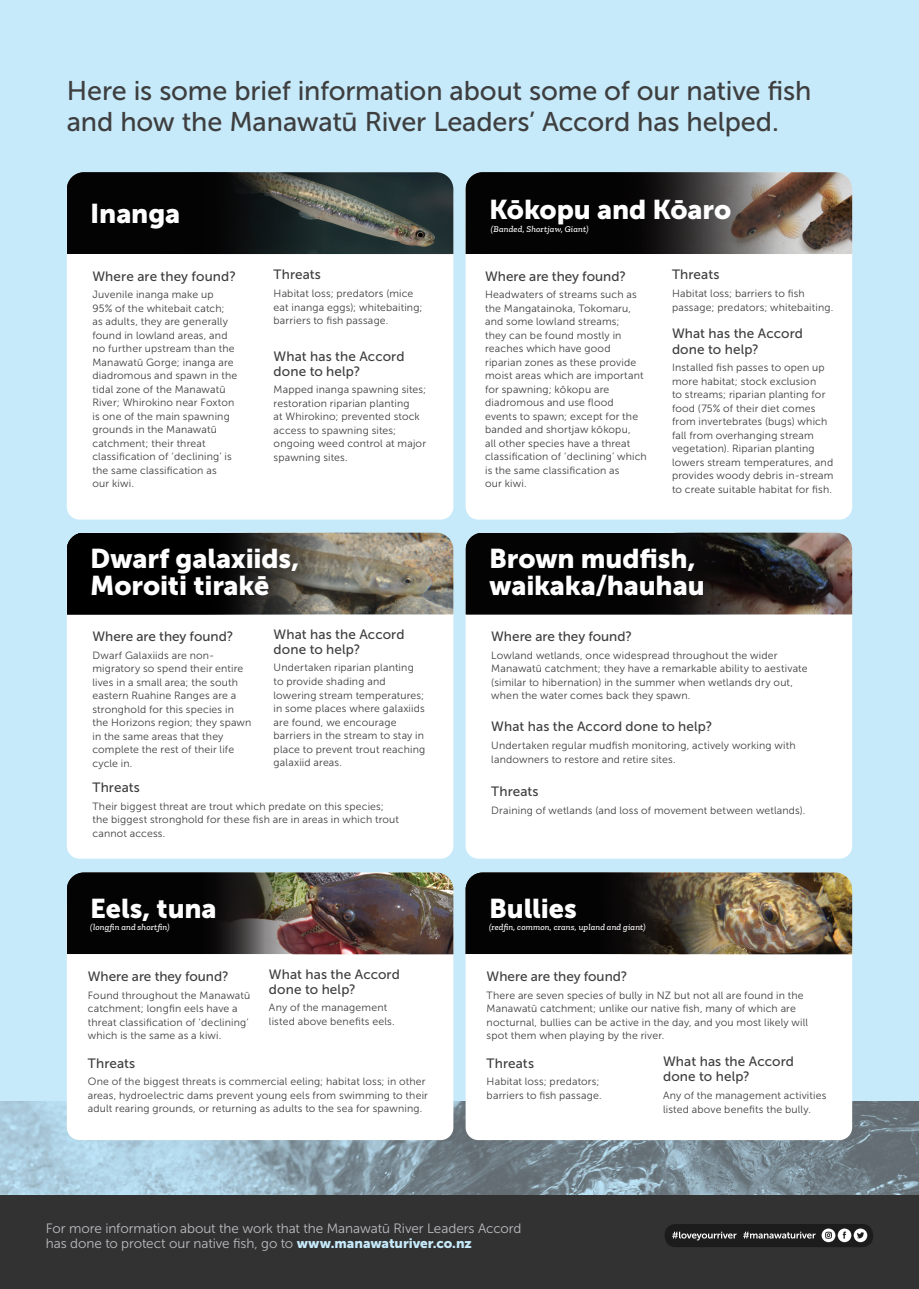
<style>
.page{position:relative;width:919px;height:1289px;background:#fff}
.page>*{position:absolute;margin:0;border:0;box-sizing:border-box;transform-origin:0 0}
.t1{font:27px/31.5px "Museo Sans 500";letter-spacing:-.005em;color:#3e3e3f}
.t2{font:27px/27px "Museo Sans 900";letter-spacing:-.005em;color:#fff}
.t3{font:13.5px/15px "Museo Sans 500";letter-spacing:.005em;color:#3e3e3f}
.t4{font:13.5px/15px "Museo Sans 300";letter-spacing:-.005em;color:#bcbdc0}
.t5{font:10.5px/13.5px "Museo Sans 300";letter-spacing:.015em;color:#3e3e3f}
.t6{font:italic 500 9px "Zilla Slab";letter-spacing:.02em;color:#fff}
.s1{font-family:"Museo Sans 900";color:#c6eafa}
</style>
<div class="page">
<div style="left:0;top:0;width:918px;height:1288px;background:#c6eafa"></div>
<div style="left:67px;top:254px;width:386px;height:265px;background:#fff"></div>
<img style="left:0;top:1101px;width:918px;height:94px">
<div style="left:67px;top:614px;width:386px;height:244px;background:#fff"></div>
<div style="left:465px;top:614px;width:387px;height:244px;background:#fff"></div>
<div style="left:465px;top:254px;width:387px;height:265px;background:#fff"></div>
<div style="left:67px;top:954px;width:386px;height:186px;background:#fff"></div>
<div style="left:465px;top:954px;width:387px;height:186px;background:#fff"></div>
<img style="left:322px;top:532px;width:131px;height:82px">
<svg style="left:67px;top:532px;width:255px;height:82px;background:#191817"></svg>
<img style="left:776px;top:532px;width:76px;height:82px">
<svg style="left:465px;top:532px;width:311px;height:82px;background:#100e0f"></svg>
<svg style="left:465px;top:172px;width:387px;height:82px;background:#37312e"></svg>
<img style="left:322px;top:872px;width:131px;height:82px">
<svg style="left:67px;top:872px;width:255px;height:82px;background:#26211d"></svg>
<img style="left:749px;top:872px;width:103px;height:82px">
<svg style="left:465px;top:872px;width:284px;height:82px;background:#2a251d"></svg>
<img style="left:322px;top:172px;width:131px;height:82px">
<svg style="left:67px;top:172px;width:255px;height:82px;background:#121313"></svg>
<div style="left:0;top:1195px;width:918px;height:93px;background:#323233"></div>
<svg style="left:665px;top:1224px;width:208px;height:23px;background:#3e3e3e"></svg>
<p class="t1" style="left:67px;top:75px;width:746px">Here is some brief information about some of our native fish and how the Manawatū River Leaders’ Accord has helped.</p>
<p class="t2" style="left:90px;top:200px;width:92px">Inanga</p>
<p class="t3" style="left:92px;top:268px;width:145px">Where are they found?</p>
<p class="t5" style="left:92px;top:288px;width:146px">Juvenile inanga make up<br>95% of the whitebait catch; as adults, they are generally found in lowland areas, and no further upstream than the<br>Manawatū Gorge; inanga are diadromous and spawn in the tidal zone of the Manawatū<br>River; Whirokino near Foxton is one of the main spawning grounds in the Manawatū catchment; their threat classification of ‘declining’ is the same classification as<br>our kiwi.</p>
<p class="t3" style="left:273px;top:267px;width:49px">Threats</p>
<p class="t5" style="left:273px;top:287px;width:150px">Habitat loss; predators (mice eat inanga eggs); whitebaiting; barriers to fish passage.</p>
<p class="t3" style="left:273px;top:348px;width:132px">What has the Accord done to help?</p>
<p class="t5" style="left:273px;top:383px;width:154px">Mapped inanga spawning sites; restoration riparian planting<br>at Whirokino; prevented stock access to spawning sites; ongoing weed control at major spawning sites.</p>
<p class="t2" style="left:90px;top:545px;width:210px">Dwarf galaxiids,<br>Moroiti tirakē</p>
<p class="t3" style="left:92px;top:629px;width:142px">Where are they found?</p>
<p class="t5" style="left:92px;top:648px;width:160px">Dwarf Galaxiids are non&shy;migratory so spend their entire lives in a small area; the south eastern Ruahine Ranges are a stronghold for this species in the Horizons region; they spawn in the same areas that they complete the rest of their life cycle in.</p>
<p class="t3" style="left:273px;top:626px;width:132px">What has the Accord done to help?</p>
<p class="t5" style="left:273px;top:661px;width:153px">Undertaken riparian planting to provide shading and lowering stream temperatures; in some places where galaxiids are found, we encourage barriers in the stream to stay in place to prevent trout reaching galaxiid areas.</p>
<p class="t3" style="left:92px;top:780px;width:49px">Threats</p>
<p class="t5" style="left:92px;top:799px;width:308px">Their biggest threat are trout which predate on this species; the biggest stronghold for these fish are in areas in which trout cannot access.</p>
<p class="t2" style="left:90px;top:894px;width:128px">Eels, tuna</p>
<p class="t6" style="left:90px;top:922px;width:81px">(longfin and shortfin)</p>
<p class="t3" style="left:88px;top:968px;width:142px">Where are they found?</p>
<p class="t5" style="left:88px;top:988px;width:164px">Found throughout the Manawatū catchment; longfin eels have a threat classification of ‘declining’ which is the same as a kiwi.</p>
<p class="t3" style="left:269px;top:966px;width:132px">What has the Accord done to help?</p>
<p class="t5" style="left:269px;top:1001px;width:127px">Any of the management listed above benefits eels.</p>
<p class="t3" style="left:88px;top:1055px;width:49px">Threats</p>
<p class="t5" style="left:88px;top:1074px;width:341px">One of the biggest threats is commercial eeling; habitat loss; in other areas, hydroelectric dams prevent young eels from swimming to their adult rearing grounds, or returning as adults to the sea for spawning.</p>
<p class="t2" style="left:489px;top:196px;width:244px">Kōkopu and Kōaro</p>
<p class="t6" style="left:491px;top:224px;width:99px">(Banded, Shortjaw, Giant)</p>
<p class="t3" style="left:485px;top:268px;width:142px">Where are they found?</p>
<p class="t5" style="left:485px;top:288px;width:163px">Headwaters of streams such as the Mangatainoka, Tokomaru, and some lowland streams;<br>they can be found mostly in reaches which have good riparian zones as these provide moist areas which are important for spawning; kōkopu are diadromous and use flood events to spawn; except for the banded and shortjaw kōkopu,<br>all other species have a threat classification of ‘declining’ which is the same classification as<br>our kiwi.</p>
<p class="t3" style="left:672px;top:267px;width:49px">Threats</p>
<p class="t5" style="left:672px;top:287px;width:163px">Habitat loss; barriers to fish passage; predators; whitebaiting.</p>
<p class="t3" style="left:672px;top:326px;width:132px">What has the Accord done to help?</p>
<p class="t5" style="left:672px;top:361px;width:163px">Installed fish passes to open up more habitat; stock exclusion<br>to streams; riparian planting for food (75% of their diet comes from invertebrates (bugs) which fall from overhanging stream vegetation). Riparian planting lowers stream temperatures, and provides woody debris in-stream to create suitable habitat for fish.</p>
<p class="t2" style="left:489px;top:545px;width:217px">Brown mudfish, waikaka/hauhau</p>
<p class="t3" style="left:491px;top:629px;width:142px">Where are they found?</p>
<p class="t5" style="left:491px;top:648px;width:318px">Lowland wetlands, once widespread throughout the wider Manawatū catchment; they have a remarkable ability to aestivate (similar to hibernation) in the summer when wetlands dry out, when the water comes back they spawn.</p>
<p class="t3" style="left:491px;top:719px;width:222px">What has the Accord done to help?</p>
<p class="t5" style="left:491px;top:738px;width:306px">Undertaken regular mudfish monitoring, actively working with landowners to restore and retire sites.</p>
<p class="t3" style="left:491px;top:784px;width:49px">Threats</p>
<p class="t5" style="left:491px;top:803px;width:315px">Draining of wetlands (and loss of movement between wetlands).</p>
<p class="t2" style="left:489px;top:894px;width:89px">Bullies</p>
<p class="t6" style="left:489px;top:922px;width:158px">(redfin, common, crans, upland and giant)</p>
<p class="t3" style="left:486px;top:968px;width:142px">Where are they found?</p>
<p class="t5" style="left:486px;top:988px;width:323px">There are seven species of bully in NZ but not all are found in the Manawatū catchment; unlike our native fish, many of which are nocturnal, bullies can be active in the day, and you most likely will spot them when playing by the river.</p>
<p class="t3" style="left:486px;top:1055px;width:49px">Threats</p>
<p class="t5" style="left:486px;top:1074px;width:116px">Habitat loss; predators; barriers to fish passage.</p>
<p class="t3" style="left:663px;top:1054px;width:132px">What has the Accord done to help?</p>
<p class="t5" style="left:663px;top:1088px;width:165px">Any of the management activities listed above benefits the bully.</p>
<p class="t4" style="left:46px;top:1220px;width:477px">For more information about the work that the Manawatū River Leaders Accord has done to protect our native fish, go to <span class="s1">www.manawaturiver.co.nz</span></p>
</div>
